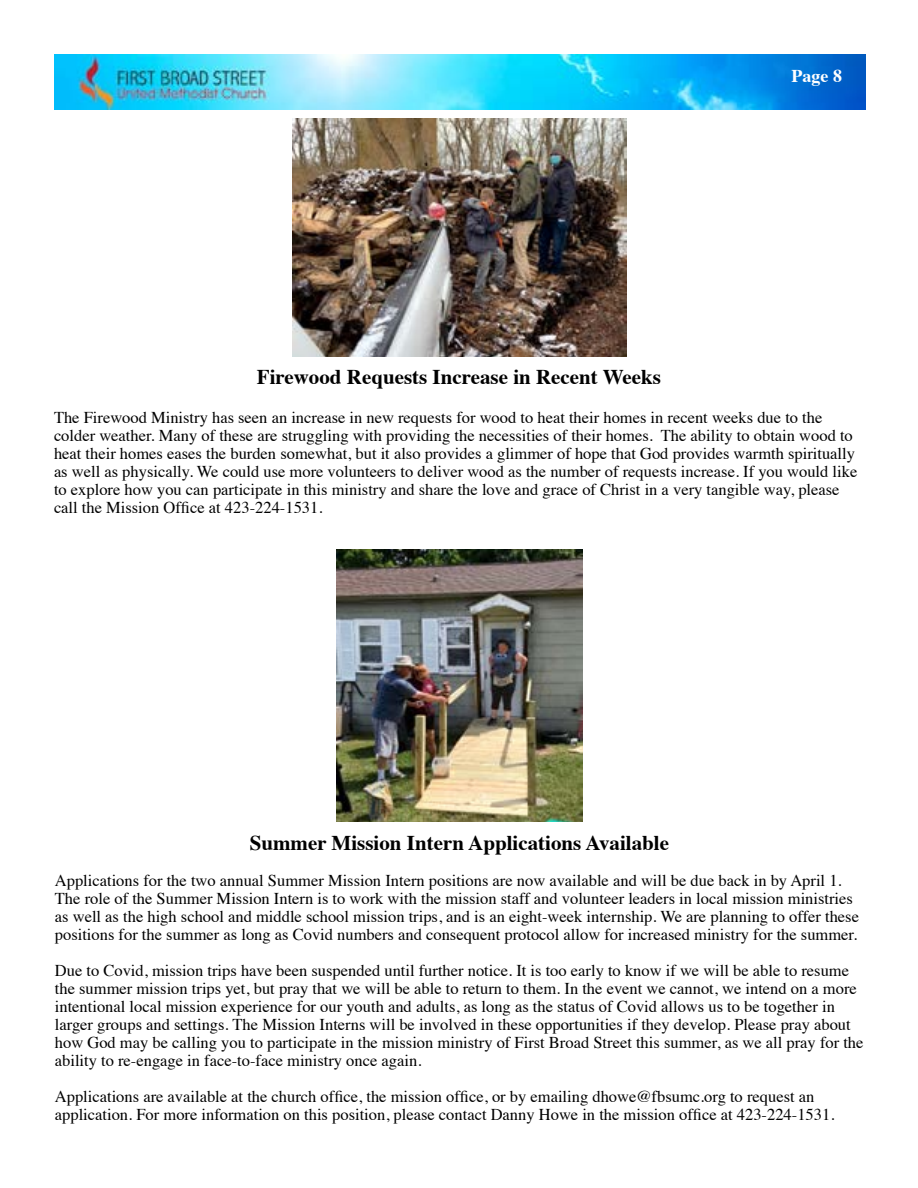
<style>
.page{position:relative;width:918px;height:1188px;background:#fff}
.page>*{position:absolute;margin:0;border:0;box-sizing:border-box;transform-origin:0 0}
.t1{font:700 21px "Times";color:#000}
.t2{font:700 18px "Times";color:#fff}
.t3{font:16.5px/18px "Times";color:#000}
</style>
<div class="page">
<img style="left:54px;top:54px;width:812px;height:55px">
<img style="left:293px;top:119px;width:333px;height:237px">
<img style="left:336px;top:550px;width:247px;height:272px">
<p class="t2" style="left:792px;top:59px;width:52px">Page 8</p>
<p class="t1" style="left:257px;top:357px;width:406px">Firewood Requests Increase in Recent Weeks</p>
<p class="t3" style="left:54px;top:407px;width:805px">The Firewood Ministry has seen an increase in new requests for wood to heat their homes in recent weeks due to the colder weather. Many of these are struggling with providing the necessities of their homes. The ability to obtain wood to heat their homes eases the burden somewhat, but it also provides a glimmer of hope that God provides warmth spiritually as well as physically. We could use more volunteers to deliver wood as the number of requests increase. If you would like to explore how you can participate in this ministry and share the love and grace of Christ in a very tangible way, please call the Mission Office at 423-224-1531.</p>
<p class="t1" style="left:250px;top:823px;width:421px">Summer Mission Intern Applications Available</p>
<p class="t3" style="left:55px;top:870px;width:806px">Applications for the two annual Summer Mission Intern positions are now available and will be due back in by April 1.<br>The role of the Summer Mission Intern is to work with the mission staff and volunteer leaders in local mission ministries as well as the high school and middle school mission trips, and is an eight-week internship. We are planning to offer these positions for the summer as long as Covid numbers and consequent protocol allow for increased ministry for the summer.</p>
<p class="t3" style="left:55px;top:960px;width:810px">Due to Covid, mission trips have been suspended until further notice. It is too early to know if we will be able to resume the summer mission trips yet, but pray that we will be able to return to them. In the event we cannot, we intend on a more intentional local mission experience for our youth and adults, as long as the status of Covid allows us to be together in larger groups and settings. The Mission Interns will be involved in these opportunities if they develop. Please pray about how God may be calling you to participate in the mission ministry of First Broad Street this summer, as we all pray for the ability to re-engage in face-to-face ministry once again.</p>
<p class="t3" style="left:55px;top:1086px;width:781px">Applications are available at the church office, the mission office, or by emailing dhowe@fbsumc.org to request an application. For more information on this position, please contact Danny Howe in the mission office at 423-224-1531.</p>
</div>
